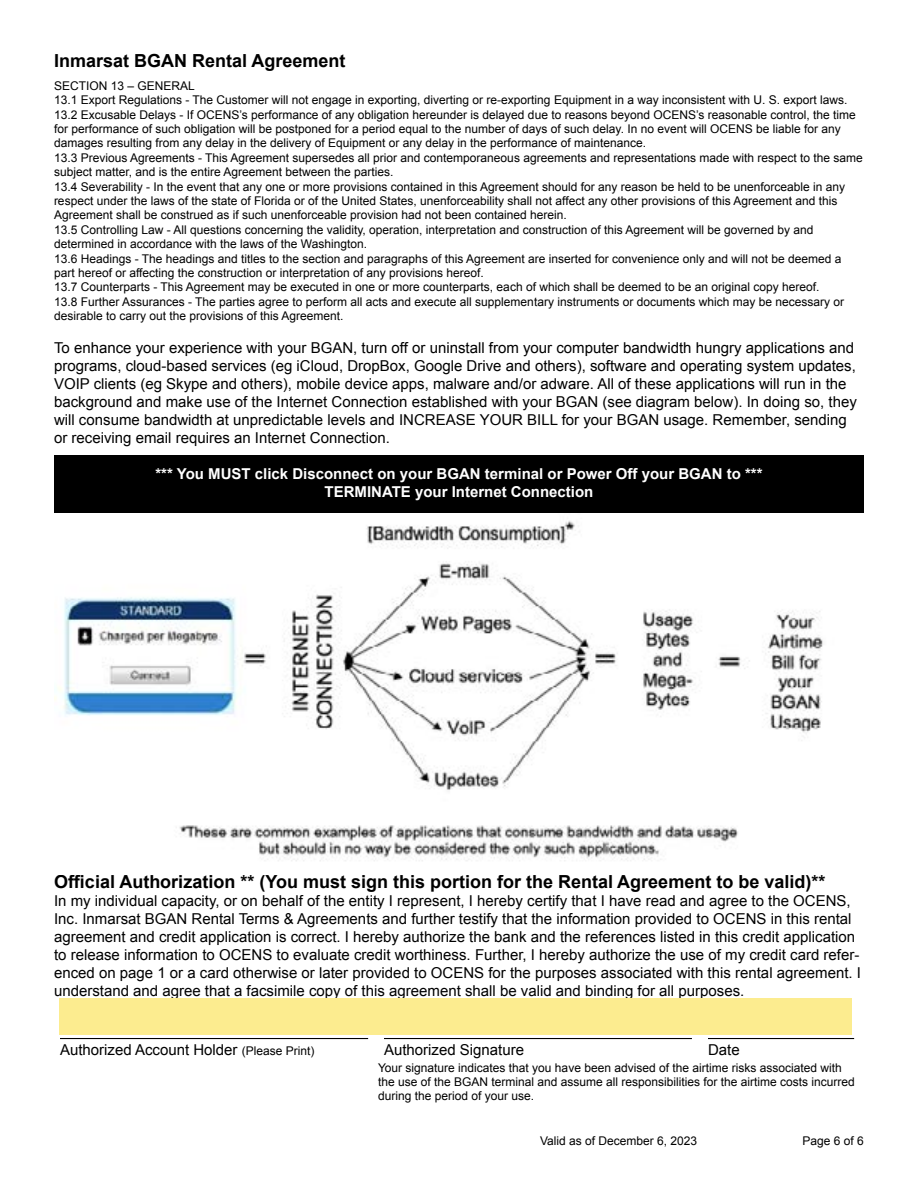
<style>
.page{position:relative;width:918px;height:1188px;background:#fff}
.page>*{position:absolute;margin:0;border:0;box-sizing:border-box;transform-origin:0 0}
.t1{font:700 18px "Arial";color:#000}
.t2{font:15px/18px "Arial";color:#000}
.t3{font:700 15px/18px "Arial";color:#fff;text-align:center}
.t4{font:12px/14.4px "Arial";color:#000}
.s1{font-size:12px}
</style>
<div class="page">
<div style="left:54px;top:456px;width:810px;height:57px;background:#000"></div>
<hr style="left:60px;top:1038px;width:308px;height:1px;background:#000">
<hr style="left:384px;top:1038px;width:308px;height:1px;background:#000">
<hr style="left:708px;top:1038px;width:146px;height:1px;background:#000">
<img style="left:54px;top:520px;width:769px;height:341px">
<div style="left:59px;top:999px;width:793px;height:36px;background:#fcec8f"></div>
<h1 class="t1" style="left:54px;top:49px;width:293px">Inmarsat BGAN Rental Agreement</h1>
<p class="t4" style="left:54px;top:78px;width:810px">SECTION 13 – GENERAL<br>13.1 Export Regulations - The Customer will not engage in exporting, diverting or re-exporting Equipment in a way inconsistent with U. S. export laws.<br>13.2 Excusable Delays - If OCENS’s performance of any obligation hereunder is delayed due to reasons beyond OCENS’s reasonable control, the time for performance of such obligation will be postponed for a period equal to the number of days of such delay. In no event will OCENS be liable for any damages resulting from any delay in the delivery of Equipment or any delay in the performance of maintenance.<br>13.3 Previous Agreements - This Agreement supersedes all prior and contemporaneous agreements and representations made with respect to the same subject matter, and is the entire Agreement between the parties.<br>13.4 Severability - In the event that any one or more provisions contained in this Agreement should for any reason be held to be unenforceable in any respect under the laws of the state of Florida or of the United States, unenforceability shall not affect any other provisions of this Agreement and this Agreement shall be construed as if such unenforceable provision had not been contained herein.<br>13.5 Controlling Law - All questions concerning the validity, operation, interpretation and construction of this Agreement will be governed by and determined in accordance with the laws of the Washington.<br>13.6 Headings - The headings and titles to the section and paragraphs of this Agreement are inserted for convenience only and will not be deemed a part hereof or affecting the construction or interpretation of any provisions hereof.<br>13.7 Counterparts - This Agreement may be executed in one or more counterparts, each of which shall be deemed to be an original copy hereof.<br>13.8 Further Assurances - The parties agree to perform all acts and execute all supplementary instruments or documents which may be necessary or desirable to carry out the provisions of this Agreement.</p>
<p class="t2" style="left:54px;top:339px;width:804px">To enhance your experience with your BGAN, turn off or uninstall from your computer bandwidth hungry applications and programs, cloud-based services (eg iCloud, DropBox, Google Drive and others), software and operating system updates, VOIP clients (eg Skype and others), mobile device apps, malware and/or adware. All of these applications will run in the background and make use of the Internet Connection established with your BGAN (see diagram below). In doing so, they will consume bandwidth at unpredictable levels and INCREASE YOUR BILL for your BGAN usage. Remember, sending or receiving email requires an Internet Connection.</p>
<p class="t3" style="left:155px;top:466px;width:609px">*** You MUST click Disconnect on your BGAN terminal or Power Off your BGAN to ***<br>TERMINATE your Internet Connection</p>
<h1 class="t1" style="left:54px;top:870px;width:773px">Official Authorization ** (You must sign this portion for the Rental Agreement to be valid)**</h1>
<p class="t2" style="left:54px;top:892px;width:809px">In my individual capacity, or on behalf of the entity I represent, I hereby certify that I have read and agree to the OCENS, Inc. Inmarsat BGAN Rental Terms &amp; Agreements and further testify that the information provided to OCENS in this rental agreement and credit application is correct. I hereby authorize the bank and the references listed in this credit application to release information to OCENS to evaluate credit worthiness. Further, I hereby authorize the use of my credit card refer&shy;enced on page 1 or a card otherwise or later provided to OCENS for the purposes associated with this rental agreement. I understand and agree that a facsimile copy of this agreement shall be valid and binding for all purposes.</p>
<p class="t2" style="left:60px;top:1041px;width:256px">Authorized Account Holder <span class="s1">(Please Print)</span></p>
<p class="t2" style="left:384px;top:1041px;width:142px">Authorized Signature</p>
<p class="t2" style="left:708px;top:1041px;width:33px">Date</p>
<p class="t4" style="left:378px;top:1060px;width:478px">Your signature indicates that you have been advised of the airtime risks associated with the use of the BGAN terminal and assume all responsibilities for the airtime costs incurred during the period of your use.</p>
<p class="t4" style="left:540px;top:1133px;width:159px">Valid as of December 6, 2023</p>
<p class="t4" style="left:803px;top:1133px;width:63px">Page 6 of 6</p>
</div>
